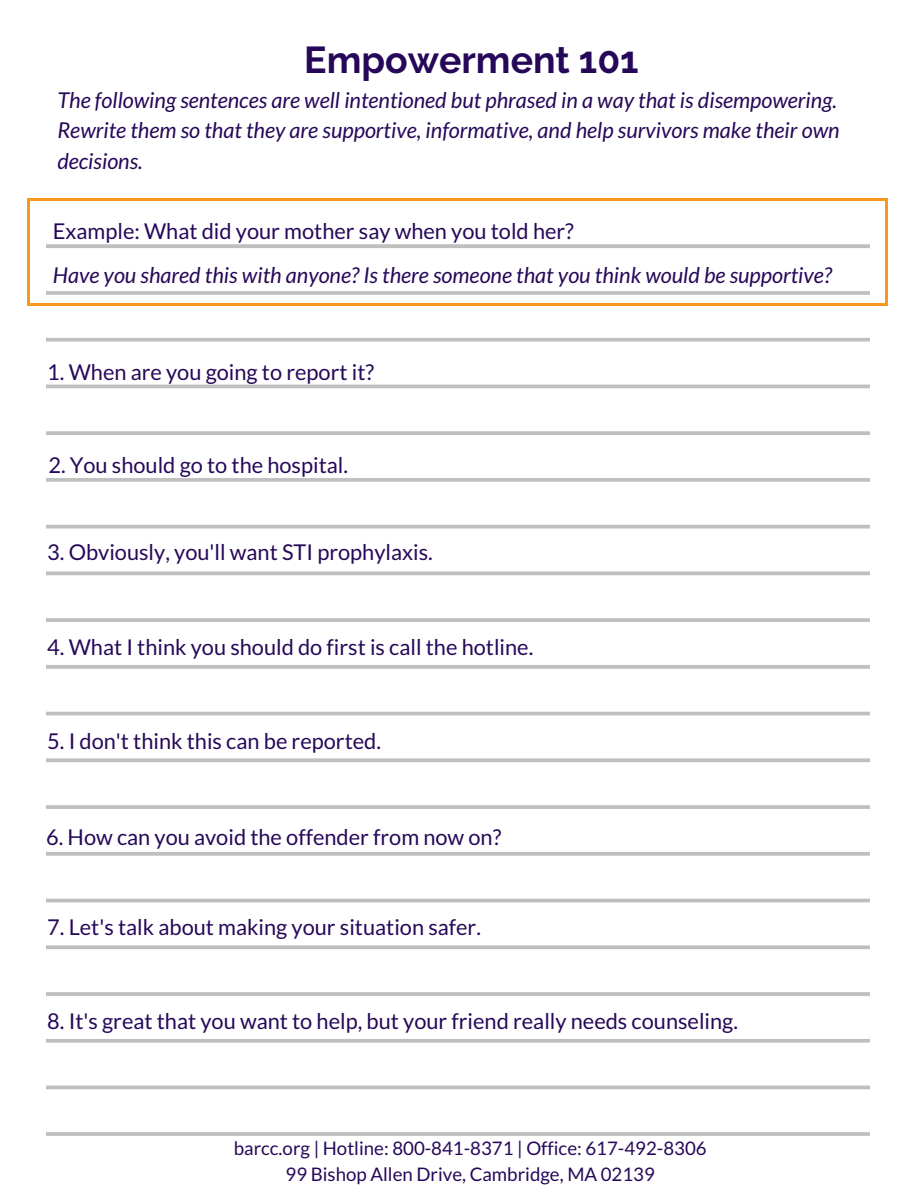
<style>
.page{position:relative;width:918px;height:1188px;background:#fff}
.page>*{position:absolute;margin:0;border:0;box-sizing:border-box;transform-origin:0 0}
.t1{font:700 37.35px "Raleway";color:#260859}
.t2{font:21.75px "Lato";color:#260859}
.t3{font:italic 21.75px/30.3px "Lato";color:#260859;text-align:justify}
.t4{font:18.75px/25.8px "Lato";color:#260859;text-align:center}
</style>
<div class="page">
<hr style="left:27px;top:201px;width:3px;height:102px;background:#f8981d">
<hr style="left:885px;top:201px;width:2px;height:102px;background:#f8981d">
<hr style="left:30px;top:303px;width:855px;height:3px;background:#f8981d">
<hr style="left:30px;top:198px;width:855px;height:3px;background:#f8981d">
<h1 class="t1" style="left:304px;top:38px;width:336px">Empowerment 101</h1>
<p class="t3" style="left:57px;top:84px;width:784px">The following sentences are well intentioned but phrased in a way that is disempowering.<br>Rewrite them so that they are supportive, informative, and help survivors make their own decisions.</p>
<p class="t2" style="left:53px;top:218px;width:523px">Example: What did your mother say when you told her?</p>
<p class="t3" style="left:53px;top:260px;width:781px">Have you shared this with anyone? Is there someone that you think would be supportive?</p>
<p class="t2" style="left:47px;top:358px;width:328px">1. When are you going to report it?</p>
<p class="t2" style="left:48px;top:451px;width:301px">2. You should go to the hospital.</p>
<p class="t2" style="left:47px;top:538px;width:387px">3. Obviously, you'll want STI prophylaxis.</p>
<p class="t2" style="left:47px;top:634px;width:488px">4. What I think you should do first is call the hotline.</p>
<p class="t2" style="left:47px;top:727px;width:335px">5. I don't think this can be reported.</p>
<p class="t2" style="left:46px;top:824px;width:457px">6. How can you avoid the offender from now on?</p>
<p class="t2" style="left:47px;top:914px;width:435px">7. Let's talk about making your situation safer.</p>
<p class="t2" style="left:47px;top:1007px;width:692px">8. It's great that you want to help, but your friend really needs counseling.</p>
<p class="t4" style="left:234px;top:1135px;width:474px">barcc.org | Hotline: 800-841-8371 | Office: 617-492-8306<br>99 Bishop Allen Drive, Cambridge, MA 02139</p>
</div>
